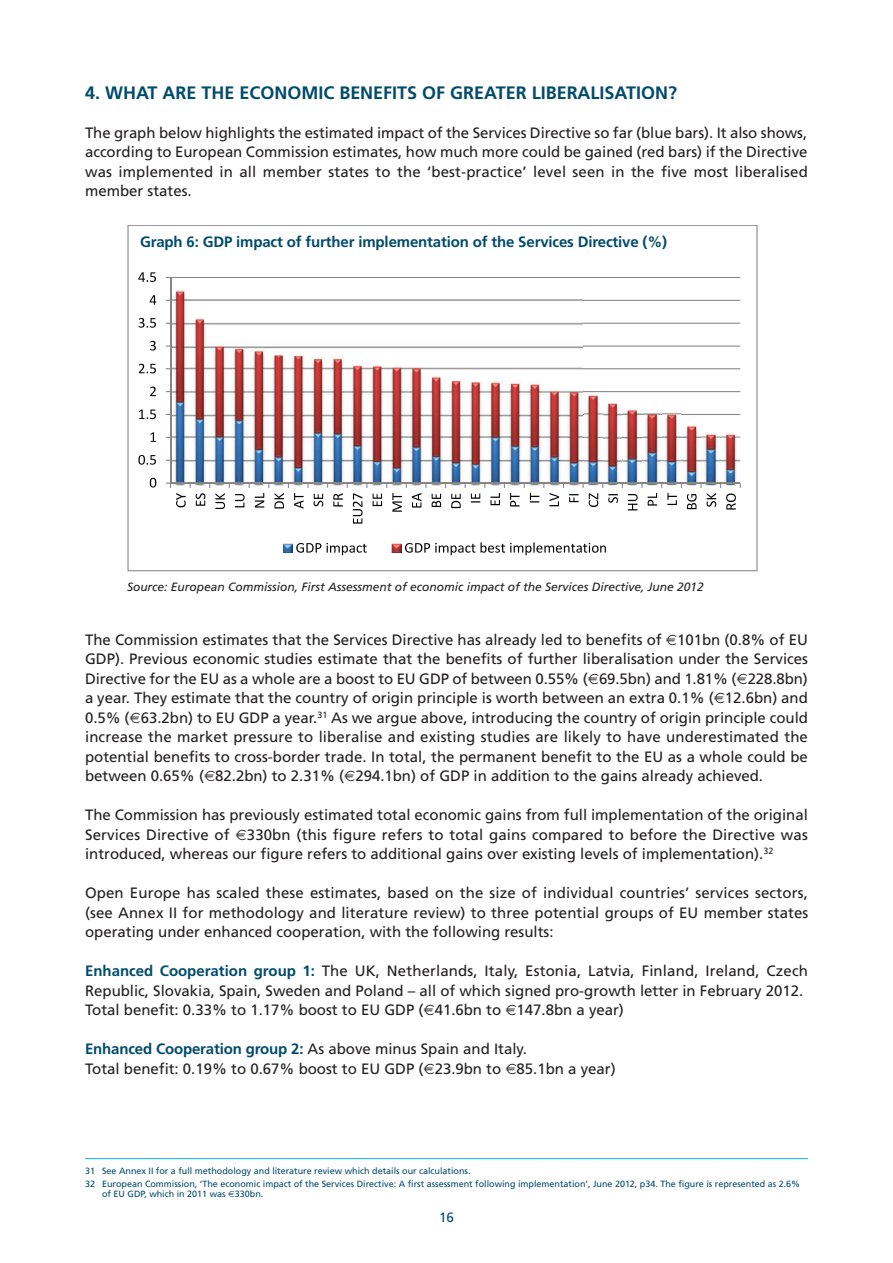
<style>
.page{position:relative;width:893px;height:1263px;background:#fff}
.page>*{position:absolute;margin:0;border:0;box-sizing:border-box;transform-origin:0 0}
.t1{font:700 18px "Frutiger";color:#004b6c}
.t2{font:15px/19.5px "Frutiger";color:#231f20;text-align:justify}
.t3{font:700 15px "Frutiger";letter-spacing:-.01em;color:#004b6c}
.t4{font:13.5px "Frutiger";color:#004b6c}
.t5{font:italic 12px "Frutiger";color:#231f20}
.t6{font:9px/12.6px "Frutiger";color:#004b6c}
.s1{font-weight:700;color:#004b6c}
</style>
<div class="page">
<hr style="left:85px;top:1158px;width:723px;height:1px;background:#00aeef">
<svg style="left:127px;top:225px;width:630px;height:346px"></svg>
<p class="t1" style="left:85px;top:85px;width:594px">4. WHAT ARE THE ECONOMIC BENEFITS OF GREATER LIBERALISATION?</p>
<p class="t2" style="left:85px;top:124px;width:724px">The graph below highlights the estimated impact of the Services Directive so far (blue bars). It also shows, according to European Commission estimates, how much more could be gained (red bars) if the Directive was implemented in all member states to the ‘best-practice’ level seen in the five most liberalised member states.</p>
<p class="t3" style="left:140px;top:236px;width:529px">Graph 6: GDP impact of further implementation of the Services Directive (%)</p>
<p class="t5" style="left:127px;top:582px;width:578px">Source: European Commission, First Assessment of economic impact of the Services Directive, June 2012</p>
<p class="t2" style="left:85px;top:631px;width:724px">The Commission estimates that the Services Directive has already led to benefits of 101bn (0.8% of EU GDP). Previous economic studies estimate that the benefits of further liberalisation under the Services Directive for the EU as a whole are a boost to EU GDP of between 0.55% ( 69.5bn) and 1.81% ( 228.8bn) a year. They estimate that the country of origin principle is worth between an extra 0.1% ( 12.6bn) and 0.5% ( 63.2bn) to EU GDP a year.<sup>31</sup> As we argue above, introducing the country of origin principle could increase the market pressure to liberalise and existing studies are likely to have underestimated the potential benefits to cross-border trade. In total, the permanent benefit to the EU as a whole could be between 0.65% ( 82.2bn) to 2.31% ( 294.1bn) of GDP in addition to the gains already achieved.</p>
<p class="t2" style="left:85px;top:806px;width:724px">The Commission has previously estimated total economic gains from full implementation of the original Services Directive of 330bn (this figure refers to total gains compared to before the Directive was introduced, whereas our figure refers to additional gains over existing levels of implementation).<sup>32</sup></p>
<p class="t2" style="left:85px;top:884px;width:725px">Open Europe has scaled these estimates, based on the size of individual countries’ services sectors, (see Annex II for methodology and literature review) to three potential groups of EU member states operating under enhanced cooperation, with the following results:</p>
<p class="t2" style="left:85px;top:962px;width:724px;text-align:left"><span class="s1">Enhanced Cooperation group 1:</span> The UK, Netherlands, Italy, Estonia, Latvia, Finland, Ireland, Czech<br>Republic, Slovakia, Spain, Sweden and Poland – all of which signed pro-growth letter in February 2012.<br>Total benefit: 0.33% to 1.17% boost to EU GDP ( 41.6bn to 147.8bn a year)</p>
<p class="t2" style="left:85px;top:1040px;width:532px"><span class="s1">Enhanced Cooperation group 2:</span> As above minus Spain and Italy.<br>Total benefit: 0.19% to 0.67% boost to EU GDP ( 23.9bn to 85.1bn a year)</p>
<p class="t6" style="left:85px;top:1165px;width:717px">31 See Annex II for a full methodology and literature review which details our calculations.<br>32 European Commission, ‘The economic impact of the Services Directive: A first assessment following implementation’, June 2012, p34. The figure is represented as 2.6%</p>
<p class="t6" style="left:102px;top:1188px;width:163px">of EU GDP, which in 2011 was 330bn.</p>
<p class="t4" style="left:439px;top:1212px;width:16px">16</p>
</div>
